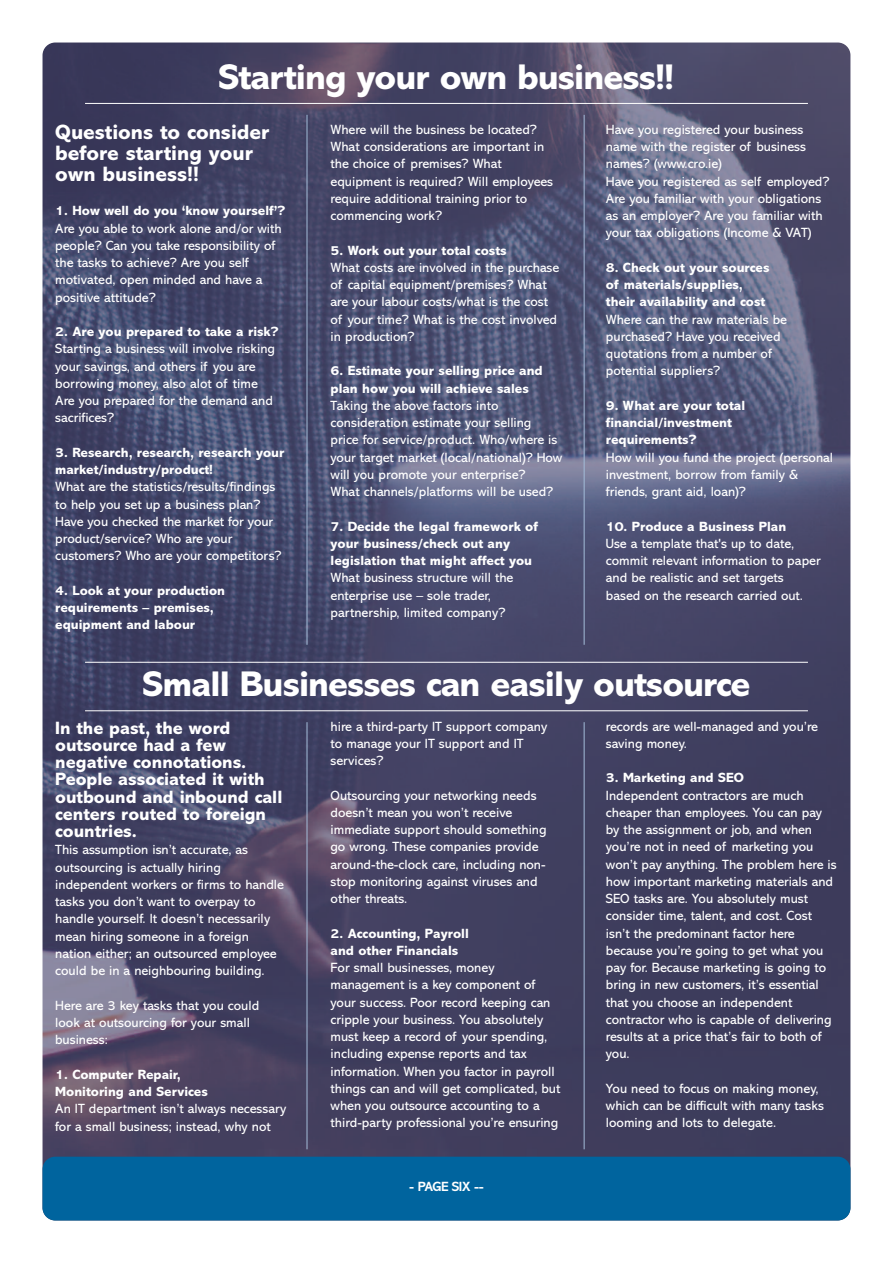
<style>
.page{position:relative;width:893px;height:1263px;background:#fff}
.page>*{position:absolute;margin:0;border:0;box-sizing:border-box;transform-origin:0 0}
.t1{font:800 36px "Abadi";letter-spacing:-.025em;color:#fff}
.t2{font:800 21px/21px "Abadi";color:#fff}
.t3{font:800 18px/17.2px "Abadi";color:#fff}
.t4{font:13.5px/17.2px "Abadi";color:#fff}
.t5{font:800 13.5px/17.2px "Abadi";color:#fff}
.t6{font:700 13.5px "Abadi";letter-spacing:-.025em;color:#fff}
</style>
<div class="page">
<img style="left:43px;top:43px;width:807px;height:1177px;border-radius:13px">
<div style="left:43px;top:1157px;width:807px;height:63px;background:#00649e;border-radius:13px"></div>
<hr style="left:85px;top:103px;width:723px;height:1px;background:#fff">
<hr style="left:307px;top:115px;width:1px;height:530px;background:#a4bdd9">
<hr style="left:584px;top:115px;width:1px;height:530px;background:#a4bdd9">
<hr style="left:85px;top:710px;width:723px;height:1px;background:#fff">
<hr style="left:85px;top:662px;width:723px;height:1px;background:#fff">
<hr style="left:307px;top:722px;width:1px;height:427px;background:#a4bdd9">
<hr style="left:584px;top:722px;width:1px;height:427px;background:#a4bdd9">
<h1 class="t1" style="left:219px;top:64px;width:457px">Starting your own business!!</h1>
<h2 class="t2" style="left:55px;top:123px;width:216px">Questions to consider before starting your own business!!</h2>
<p class="t5" style="left:55px;top:204px;width:231px">1. How well do you ‘know yourself’?</p>
<p class="t4" style="left:55px;top:221px;width:228px">Are you able to work alone and/or with people? Can you take responsibility of the tasks to achieve? Are you self motivated, open minded and have a positive attitude?</p>
<p class="t5" style="left:55px;top:324px;width:225px">2. Are you prepared to take a risk?</p>
<p class="t4" style="left:55px;top:342px;width:221px">Starting a business will involve risking your savings, and others if you are borrowing money, also alot of time<br>Are you prepared for the demand and sacrifices?</p>
<p class="t5" style="left:55px;top:445px;width:231px">3. Research, research, research your market/industry/product!</p>
<p class="t4" style="left:55px;top:480px;width:228px">What are the statistics/results/findings to help you set up a business plan?<br>Have you checked the market for your product/service? Who are your customers? Who are your competitors?</p>
<p class="t5" style="left:55px;top:583px;width:171px">4. Look at your production requirements – premises, equipment and labour</p>
<p class="t4" style="left:331px;top:122px;width:224px">Where will the business be located?<br>What considerations are important in the choice of premises? What equipment is required? Will employees require additional training prior to commencing work?</p>
<p class="t5" style="left:331px;top:243px;width:177px">5. Work out your total costs</p>
<p class="t4" style="left:331px;top:260px;width:230px">What costs are involved in the purchase of capital equipment/premises? What are your labour costs/what is the cost of your time? What is the cost involved in production?</p>
<p class="t5" style="left:331px;top:363px;width:214px">6. Estimate your selling price and plan how you will achieve sales</p>
<p class="t4" style="left:331px;top:398px;width:233px">Taking the above factors into consideration estimate your selling price for service/product. Who/where is your target market (local/national)? How will you promote your enterprise?<br>What channels/platforms will be used?</p>
<p class="t5" style="left:331px;top:519px;width:209px">7. Decide the legal framework of your business/check out any legislation that might affect you</p>
<p class="t4" style="left:331px;top:570px;width:184px">What business structure will the enterprise use – sole trader, partnership, limited company?</p>
<p class="t4" style="left:606px;top:122px;width:225px">Have you registered your business name with the register of business names? (www.cro.ie)<br>Have you registered as self employed?<br>Are you familiar with your obligations as an employer? Are you familiar with your tax obligations (Income &amp; VAT)</p>
<p class="t5" style="left:606px;top:260px;width:165px">8. Check out your sources of materials/supplies, their availability and cost</p>
<p class="t4" style="left:606px;top:312px;width:183px">Where can the raw materials be purchased? Have you received quotations from a number of potential suppliers?</p>
<p class="t5" style="left:606px;top:398px;width:141px">9. What are your total financial/investment requirements?</p>
<p class="t4" style="left:606px;top:450px;width:229px">How will you fund the project (personal investment, borrow from family &amp; friends, grant aid, loan)?</p>
<p class="t5" style="left:606px;top:519px;width:182px">10. Produce a Business Plan</p>
<p class="t4" style="left:606px;top:536px;width:216px">Use a template that's up to date, commit relevant information to paper and be realistic and set targets based on the research carried out.</p>
<h1 class="t1" style="left:142px;top:672px;width:609px">Small Businesses can easily outsource</h1>
<h3 class="t3" style="left:55px;top:721px;width:229px">In the past, the word outsource had a few negative connotations.<br>People associated it with outbound and inbound call centers routed to foreign countries.</h3>
<p class="t4" style="left:55px;top:843px;width:230px">This assumption isn’t accurate, as outsourcing is actually hiring independent workers or firms to handle tasks you don’t want to overpay to handle yourself. It doesn’t necessarily mean hiring someone in a foreign nation either; an outsourced employee could be in a neighbouring building.</p>
<p class="t4" style="left:55px;top:998px;width:206px">Here are 3 key tasks that you could look at outsourcing for your small business:</p>
<p class="t5" style="left:55px;top:1067px;width:154px">1. Computer Repair,<br>Monitoring and Services</p>
<p class="t4" style="left:55px;top:1101px;width:232px">An IT department isn’t always necessary for a small business; instead, why not</p>
<p class="t4" style="left:331px;top:719px;width:218px">hire a third-party IT support company to manage your IT support and IT services?</p>
<p class="t4" style="left:331px;top:788px;width:218px">Outsourcing your networking needs doesn’t mean you won’t receive immediate support should something go wrong. These companies provide around-the-clock care, including non&shy;stop monitoring against viruses and other threats.</p>
<p class="t5" style="left:331px;top:926px;width:140px">2. Accounting, Payroll and other Financials</p>
<p class="t4" style="left:331px;top:960px;width:231px">For small businesses, money management is a key component of your success. Poor record keeping can cripple your business. You absolutely must keep a record of your spending, including expense reports and tax information. When you factor in payroll things can and will get complicated, but when you outsource accounting to a third-party professional you’re ensuring</p>
<p class="t6" style="left:409px;top:1182px;width:76px">- PAGE SIX --</p>
<p class="t4" style="left:606px;top:719px;width:214px">records are well-managed and you’re saving money.</p>
<p class="t5" style="left:606px;top:771px;width:139px">3. Marketing and SEO</p>
<p class="t4" style="left:606px;top:788px;width:232px">Independent contractors are much cheaper than employees. You can pay by the assignment or job, and when you’re not in need of marketing you won’t pay anything. The problem here is how important marketing materials and SEO tasks are. You absolutely must consider time, talent, and cost. Cost isn’t the predominant factor here because you’re going to get what you pay for. Because marketing is going to bring in new customers, it’s essential that you choose an independent contractor who is capable of delivering results at a price that’s fair to both of you.</p>
<p class="t4" style="left:606px;top:1081px;width:220px">You need to focus on making money, which can be difficult with many tasks looming and lots to delegate.</p>
</div>
